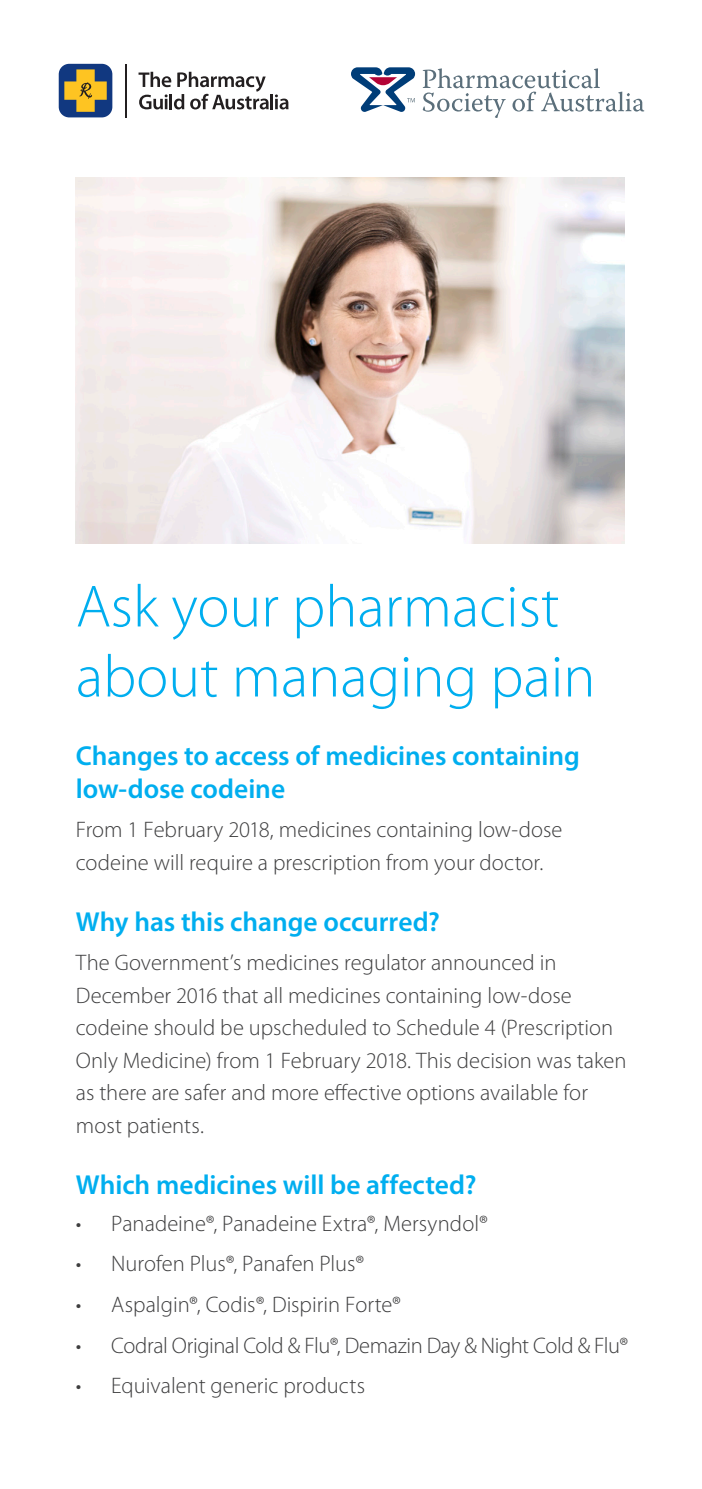
<style>
.page{position:relative;width:702px;height:1489px;background:#fff}
.page>*{position:absolute;margin:0;border:0;box-sizing:border-box;transform-origin:0 0}
.Heading_1{font:300 60px/70px "Myriad Pro";color:#00aeef}
.Sub_heading_3{font:600 27.5px/32.5px "Myriad Pro";letter-spacing:-.005em;color:#00aeef}
.Body{font:300 22.5px/32.5px "Myriad Pro";color:#3e3e3f}
.Bullet_Body_regular{font:300 22.5px "Myriad Pro";color:#3e3e3f}
.Bullet_Body_regular-2{font:300 22.5px "Myriad Pro";letter-spacing:-.02em;color:#3e3e3f}
</style>
<div class="page">
<svg style="left:138px;top:72px;width:131px;height:37px"></svg>
<hr style="left:270px;top:94px;width:3px;height:15px;background:#231f20">
<svg style="left:275px;top:94px;width:13px;height:15px"></svg>
<hr style="left:125px;top:64px;width:2px;height:53px;background:#231f20">
<div style="left:59px;top:64px;width:53px;height:53px;background:#113880;border-radius:10px"></div>
<svg style="left:64px;top:69px;width:43px;height:43px"></svg>
<svg style="left:351px;top:67px;width:64px;height:45px"></svg>
<svg style="left:422px;top:68px;width:222px;height:50px"></svg>
<img style="left:76px;top:177px;width:548px;height:366px">
<p class="Heading_1" style="left:76px;top:571px;width:521px">Ask your pharmacist about managing pain</p>
<p class="Sub_heading_3" style="left:76px;top:739px;width:505px">Changes to access of medicines containing low-dose codeine</p>
<p class="Body" style="left:76px;top:813px;width:488px">From 1 February 2018, medicines containing low-dose codeine will require a prescription from your doctor.</p>
<p class="Sub_heading_3" style="left:76px;top:904px;width:365px">Why has this change occurred?</p>
<p class="Body" style="left:76px;top:946px;width:552px">The Government’s medicines regulator announced in December 2016 that all medicines containing low-dose codeine should be upscheduled to Schedule 4 (Prescription Only Medicine) from 1 February 2018. This decision was taken as there are safer and more effective options available for most patients.</p>
<p class="Sub_heading_3" style="left:76px;top:1167px;width:402px">Which medicines will be affected?</p>
<p class="Bullet_Body_regular" style="left:76px;top:1209px;width:413px">• Panadeine®, Panadeine Extra®, Mersyndol®</p>
<p class="Bullet_Body_regular" style="left:76px;top:1250px;width:290px">• Nurofen Plus®, Panafen Plus®</p>
<p class="Bullet_Body_regular" style="left:76px;top:1290px;width:327px">• Aspalgin®, Codis®, Dispirin Forte®</p>
<p class="Bullet_Body_regular-2" style="left:76px;top:1331px;width:554px">• Codral Original Cold &amp; Flu®, Demazin Day &amp; Night Cold &amp; Flu®</p>
<p class="Bullet_Body_regular" style="left:76px;top:1372px;width:291px">• Equivalent generic products</p>
</div>
